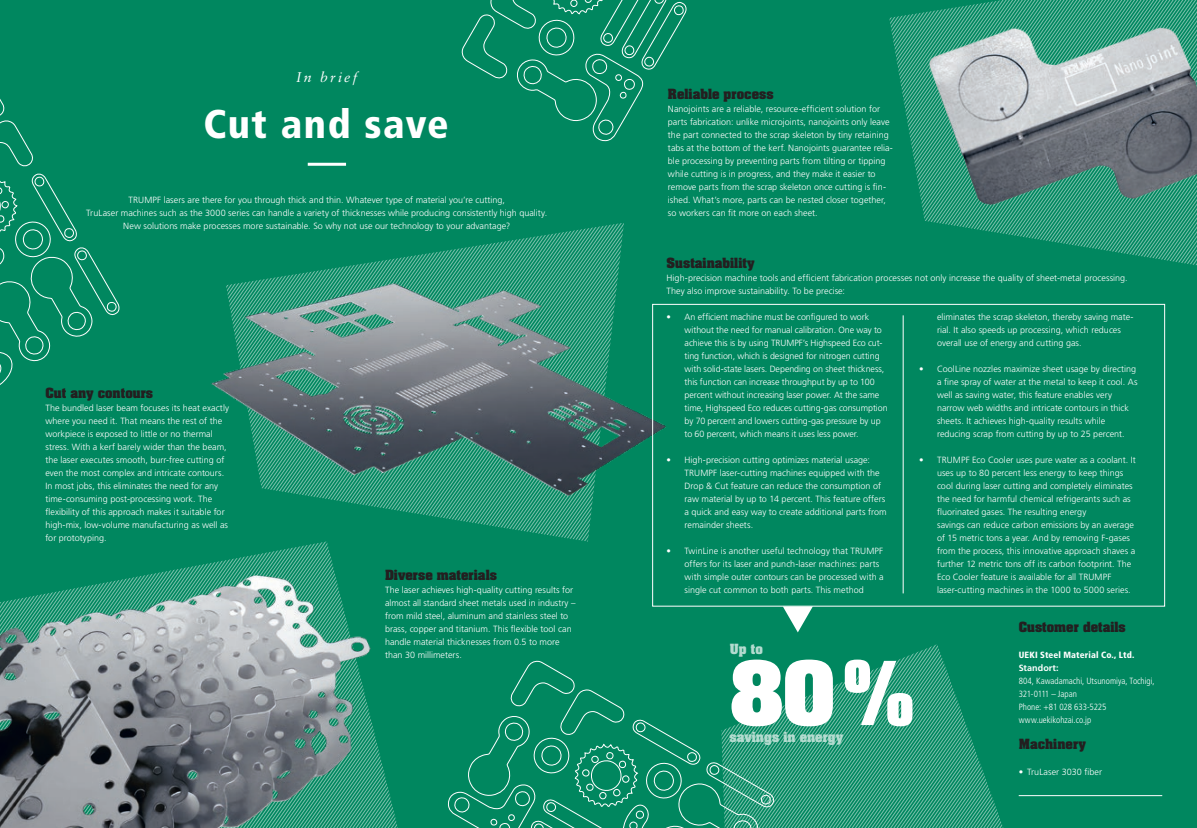
<style>
.page{position:relative;width:1197px;height:828px;background:#fff}
.page>*{position:absolute;margin:0;border:0;box-sizing:border-box;transform-origin:0 0}
._20_w_Copy_block_9_1{font:700 74.9px "Aachen Std";color:#fff}
._22_w_Head_weiss{font:900 condensed 40px "Frutiger LT Std";letter-spacing:.04em;color:#fff}
._21_w_Overline_weiss{font:italic 14px "Sabon LT Std";letter-spacing:.17em;color:#fff}
._20_w_Copy_block_9_1-2{font:700 12px "Aachen Std";color:#231f20}
._24_w_Subhead_12_13{font:700 12px "Aachen Std";color:#231f20}
._20_w_Copy_block_9_1-3{font:700 12px "Aachen Std";color:#b3dbcf}
._20_w_Copy_block_9_1-4{font:300 9px/13px "Frutiger LT Std";color:#fff}
._26_w_Kunde_Adresse{font:300 condensed 9px/13px "Frutiger LT Std";color:#fff}
._25_w_Kunde_Firma_we{font:900 condensed 9px "Frutiger LT Std";letter-spacing:.015em;color:#fff}
._27_w_Maschinen_weis{font:300 9px "Frutiger LT Std";letter-spacing:.005em;color:#fff}
._26_w_Kunde_Adresse-2{font:300 condensed 9px "Frutiger LT Std";letter-spacing:-.025em;color:#fff}
.s1{font-weight:700;font-stretch:normal}
</style>
<div class="page">
<div style="left:0;top:0;width:1196px;height:828px;background:#00875f"></div>
<svg style="left:494px;top:237px;width:129px;height:304px"></svg>
<img style="left:211px;top:243px;width:481px;height:283px">
<svg style="left:196px;top:541px;width:137px;height:25px"></svg>
<img style="left:0;top:566px;width:398px;height:262px">
<svg style="left:774px;top:644px;width:229px;height:184px"></svg>
<svg style="left:0;top:98px;width:33px;height:69px"></svg>
<svg style="left:0;top:173px;width:120px;height:212px"></svg>
<svg style="left:447px;top:661px;width:327px;height:167px"></svg>
<svg style="left:462px;top:0;width:224px;height:142px"></svg>
<svg style="left:950px;top:216px;width:246px;height:49px"></svg>
<img style="left:899px;top:0;width:297px;height:216px">
<svg style="left:782px;top:606px;width:30px;height:26px"></svg>
<hr style="left:902px;top:315px;width:1px;height:278px;background:#fff">
<hr style="left:308px;top:163px;width:38px;height:3px;background:#fff">
<hr style="left:1018px;top:795px;width:144px;height:1px;background:#fff">
<div style="left:652px;top:304px;width:512px;height:302px;border:1px solid #fff"></div>
<p class="_21_w_Overline_weiss" style="left:296px;top:69px;width:63px">In brief</p>
<p class="_22_w_Head_weiss" style="left:203px;top:100px;width:247px">Cut and save</p>
<p class="_20_w_Copy_block_9_1-4" style="left:86px;top:194px;width:462px;text-align:center">TRUMPF lasers are there for you through thick and thin. Whatever type of material you’re cutting,<br>TruLaser machines such as the 3000 series can handle a variety of thicknesses while producing consistently high quality.<br>New solutions make processes more sustainable. So why not use our technology to your advantage?</p>
<p class="_20_w_Copy_block_9_1-2" style="left:45px;top:384px;width:109px">Cut any contours</p>
<p class="_20_w_Copy_block_9_1-4" style="left:45px;top:402px;width:185px">The bundled laser beam focuses its heat exactly where you need it. That means the rest of the workpiece is exposed to little or no thermal stress. With a kerf barely wider than the beam, the laser executes smooth, burr-free cutting of even the most complex and intricate contours.<br>In most jobs, this eliminates the need for any time-consuming post-processing work. The flexibility of this approach makes it suitable for high-mix, low-volume manufacturing as well as for prototyping.</p>
<p class="_20_w_Copy_block_9_1-2" style="left:385px;top:566px;width:113px">Diverse materials</p>
<p class="_20_w_Copy_block_9_1-4" style="left:385px;top:584px;width:192px">The laser achieves high-quality cutting results for almost all standard sheet metals used in industry – from mild steel, aluminum and stainless steel to brass, copper and titanium. This flexible tool can handle material thicknesses from 0.5 to more than 30 millimeters.</p>
<p class="_20_w_Copy_block_9_1-2" style="left:668px;top:85px;width:107px">Reliable process</p>
<p class="_20_w_Copy_block_9_1-4" style="left:668px;top:103px;width:226px">Nanojoints are a reliable, resource-efficient solution for parts fabrication: unlike microjoints, nanojoints only leave the part connected to the scrap skeleton by tiny retaining tabs at the bottom of the kerf. Nanojoints guarantee relia&shy;ble processing by preventing parts from tilting or tipping while cutting is in progress, and they make it easier to remove parts from the scrap skeleton once cutting is fin&shy;ished. What’s more, parts can be nested closer together, so workers can fit more on each sheet.</p>
<p class="_20_w_Copy_block_9_1-2" style="left:666px;top:254px;width:89px">Sustainability</p>
<p class="_20_w_Copy_block_9_1-4" style="left:666px;top:272px;width:462px">High-precision machine tools and efficient fabrication processes not only increase the quality of sheet-metal processing.<br>They also improve sustainability. To be precise:</p>
<p class="_20_w_Copy_block_9_1-4" style="left:684px;top:311px;width:205px;text-indent:-18px">• An efficient machine must be configured to work without the need for manual calibration. One way to achieve this is by using TRUMPF’s Highspeed Eco cut&shy;ting function, which is designed for nitrogen cutting with solid-state lasers. Depending on sheet thickness, this function can increase throughput by up to 100 percent without increasing laser power. At the same time, Highspeed Eco reduces cutting-gas consumption by 70 percent and lowers cutting-gas pressure by up to 60 percent, which means it uses less power.</p>
<p class="_20_w_Copy_block_9_1-4" style="left:684px;top:454px;width:203px;text-indent:-18px">• High-precision cutting optimizes material usage:<br>TRUMPF laser-cutting machines equipped with the Drop &amp; Cut feature can reduce the consumption of raw material by up to 14 percent. This feature offers a quick and easy way to create additional parts from remainder sheets.</p>
<p class="_20_w_Copy_block_9_1-4" style="left:684px;top:545px;width:201px;text-indent:-18px">• TwinLine is another useful technology that TRUMPF offers for its laser and punch-laser machines: parts with simple outer contours can be processed with a single cut common to both parts. This method</p>
<p class="_20_w_Copy_block_9_1-4" style="left:936px;top:311px;width:198px">eliminates the scrap skeleton, thereby saving mate&shy;rial. It also speeds up processing, which reduces overall use of energy and cutting gas.</p>
<p class="_20_w_Copy_block_9_1-4" style="left:936px;top:363px;width:202px;text-indent:-18px">• CoolLine nozzles maximize sheet usage by directing a fine spray of water at the metal to keep it cool. As well as saving water, this feature enables very narrow web widths and intricate contours in thick sheets. It achieves high-quality results while reducing scrap from cutting by up to 25 percent.</p>
<p class="_20_w_Copy_block_9_1-4" style="left:936px;top:454px;width:200px;text-indent:-18px">• TRUMPF Eco Cooler uses pure water as a coolant. It uses up to 80 percent less energy to keep things cool during laser cutting and completely eliminates the need for harmful chemical refrigerants such as fluorinated gases. The resulting energy<br>savings can reduce carbon emissions by an average of 15 metric tons a year. And by removing F-gases from the process, this innovative approach shaves a further 12 metric tons off its carbon footprint. The Eco Cooler feature is available for all TRUMPF laser-cutting machines in the 1000 to 5000 series.</p>
<p class="_20_w_Copy_block_9_1-3" style="left:729px;top:641px;width:34px">Up to</p>
<p class="_20_w_Copy_block_9_1" style="left:729px;top:639px;width:185px">80%</p>
<p class="_20_w_Copy_block_9_1-3" style="left:729px;top:728px;width:115px">savings in energy</p>
<p class="_24_w_Subhead_12_13" style="left:1018px;top:618px;width:109px">Customer details</p>
<p class="_25_w_Kunde_Firma_we" style="left:1018px;top:650px;width:117px">UEKI Steel Material Co., Ltd.</p>
<p class="_26_w_Kunde_Adresse" style="left:1018px;top:662px;width:137px"><span class="s1">Standort:<br></span>804, Kawadamachi, Utsunomiya, Tochigi,</p>
<p class="_26_w_Kunde_Adresse-2" style="left:1018px;top:689px;width:60px">321-0111 – Japan</p>
<p class="_26_w_Kunde_Adresse" style="left:1018px;top:701px;width:89px">Phone: +81 028 633-5225</p>
<p class="_26_w_Kunde_Adresse" style="left:1018px;top:714px;width:74px">www.uekikohzai.co.jp</p>
<p class="_24_w_Subhead_12_13" style="left:1018px;top:735px;width:69px">Machinery</p>
<p class="_27_w_Maschinen_weis" style="left:1018px;top:767px;width:85px">• TruLaser 3030 fiber</p>
</div>
